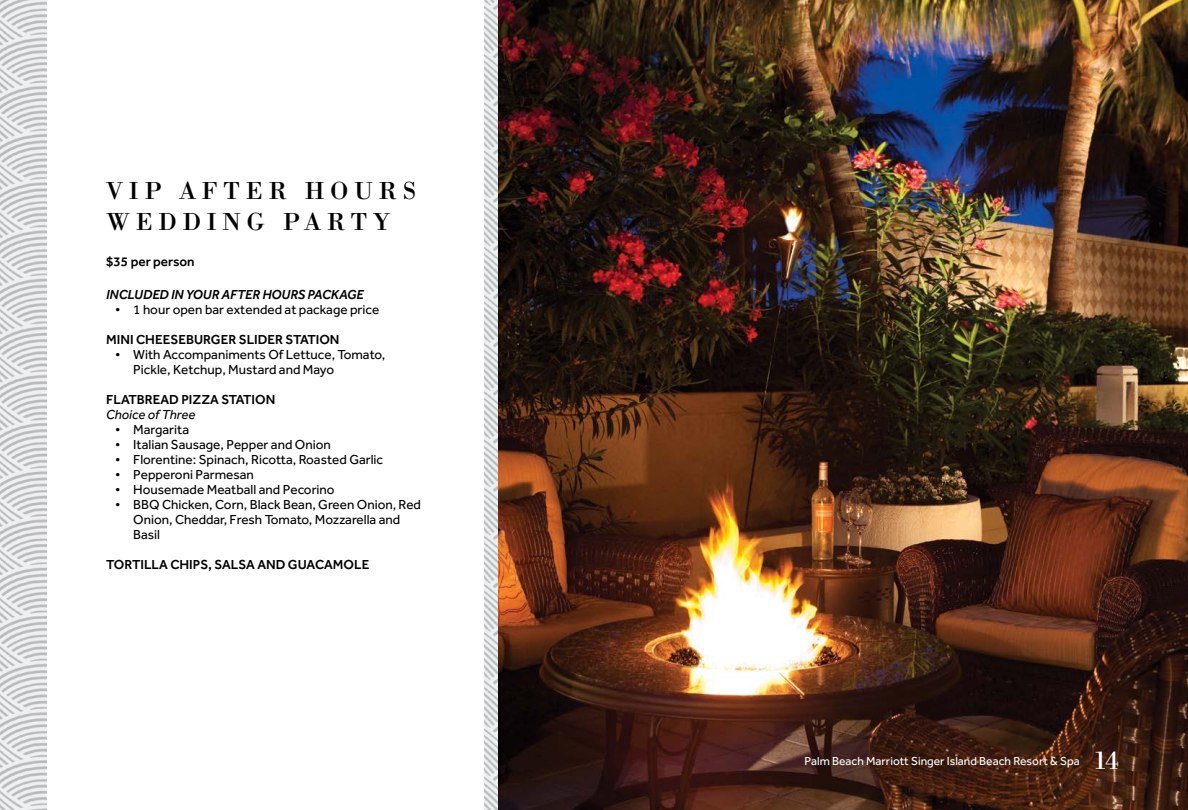
<style>
.page{position:relative;width:1188px;height:810px;background:#fff}
.page>*{position:absolute;margin:0;border:0;box-sizing:border-box;transform-origin:0 0}
.t1{font:27px "Bodoni";color:#fff}
.t2{font:25.5px/30.6px "Bodoni";letter-spacing:.225em;color:#000}
.t3{font:13.5px/15px "Effra";color:#000}
.t4{font:500 13.5px "Effra";color:#000}
.t5{font:italic 500 13.5px "Effra";color:#000}
.t6{font:italic 13.5px "Effra";color:#000}
.t7{font:12px "Effra";color:#fff}
</style>
<div class="page">
<img style="left:484px;top:0;width:704px;height:810px">
<img style="left:0;top:0;width:46px;height:810px">
<h2 class="t2" style="left:106px;top:175px;width:312px">VIP AFTER HOURS<br>WEDDING PARTY</h2>
<p class="t4" style="left:106px;top:253px;width:90px">$35 per person</p>
<p class="t5" style="left:106px;top:286px;width:259px">INCLUDED IN YOUR AFTER HOURS PACKAGE</p>
<p class="t3" style="left:115px;top:302px;width:266px">• 1 hour open bar extended at package price</p>
<p class="t4" style="left:106px;top:331px;width:235px">MINI CHEESEBURGER SLIDER STATION</p>
<p class="t3" style="left:133px;top:347px;width:253px;text-indent:-18px">• With Accompaniments Of Lettuce, Tomato,<br>Pickle, Ketchup, Mustard and Mayo</p>
<p class="t4" style="left:106px;top:391px;width:171px">FLATBREAD PIZZA STATION</p>
<p class="t6" style="left:106px;top:407px;width:91px">Choice of Three</p>
<p class="t3" style="left:115px;top:422px;width:75px">• Margarita</p>
<p class="t3" style="left:115px;top:437px;width:217px">• Italian Sausage, Pepper and Onion</p>
<p class="t3" style="left:115px;top:452px;width:270px">• Florentine: Spinach, Ricotta, Roasted Garlic</p>
<p class="t3" style="left:115px;top:467px;width:140px">• Pepperoni Parmesan</p>
<p class="t3" style="left:115px;top:482px;width:221px">• Housemade Meatball and Pecorino</p>
<p class="t3" style="left:133px;top:497px;width:289px;text-indent:-18px">• BBQ Chicken, Corn, Black Bean, Green Onion, Red<br>Onion, Cheddar, Fresh Tomato, Mozzarella and<br>Basil</p>
<p class="t4" style="left:106px;top:556px;width:265px">TORTILLA CHIPS, SALSA AND GUACAMOLE</p>
<p class="t7" style="left:804px;top:754px;width:277px">Palm Beach Marriott Singer Island Beach Resort &amp; Spa</p>
<h1 class="t1" style="left:1093px;top:744px;width:27px">14</h1>
</div>
